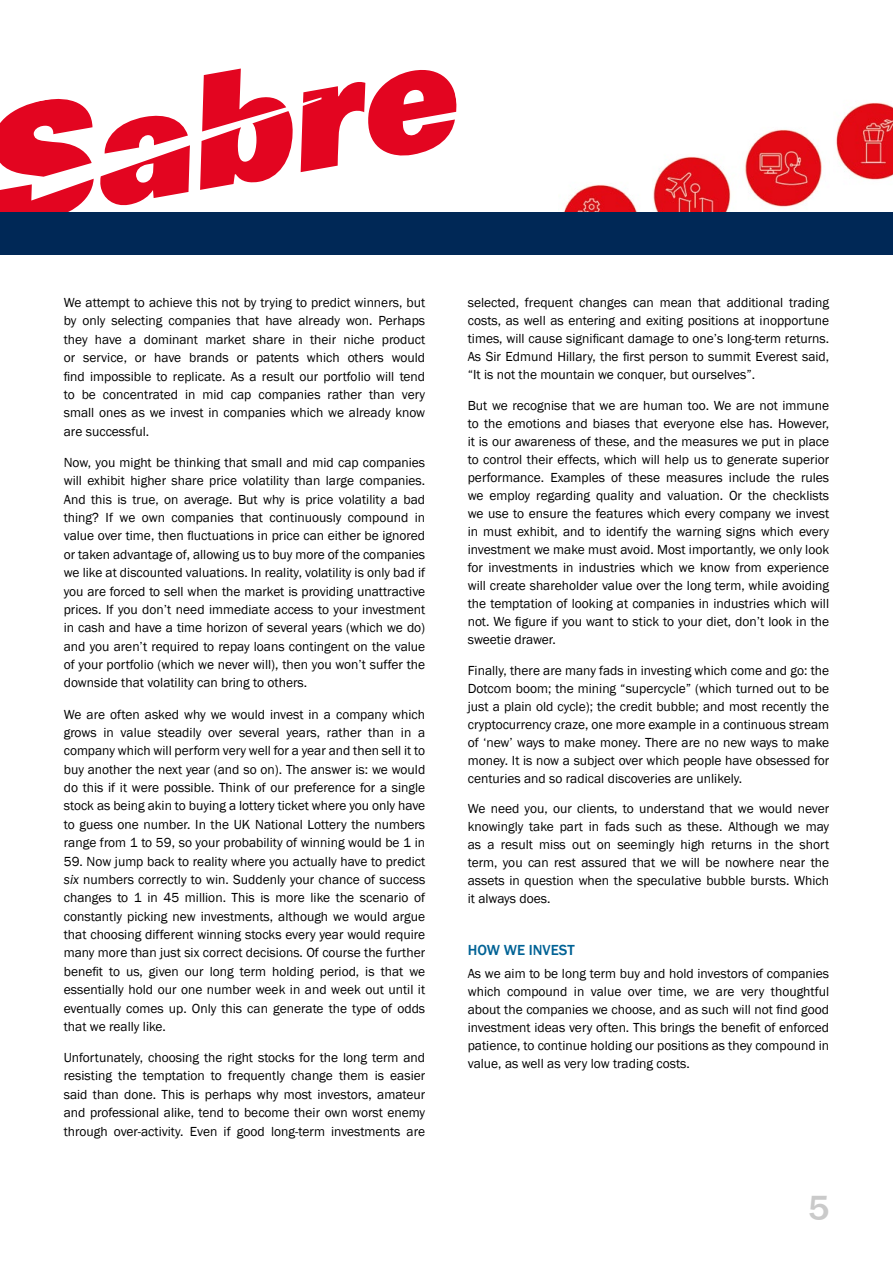
<style>
.page{position:relative;width:893px;height:1263px;background:#fff}
.page>*{position:absolute;margin:0;border:0;box-sizing:border-box;transform-origin:0 0}
.t1{font:500 36px "Franklin Gothic";color:#cacaca}
.t2{font:500 15px "Franklin Gothic";color:#006295}
.t3{font:13.5px/18.3px "Franklin Gothic";color:#000;text-align:justify}
.s1{font-style:italic}
</style>
<div class="page">
<svg style="left:301px;top:70px;width:156px;height:102px"></svg>
<svg style="left:0;top:98px;width:94px;height:115px"></svg>
<svg style="left:200px;top:69px;width:93px;height:121px"></svg>
<svg style="left:100px;top:115px;width:90px;height:91px"></svg>
<img style="left:836px;top:102px;width:57px;height:78px">
<img style="left:642px;top:156px;width:96px;height:57px">
<img style="left:558px;top:184px;width:84px;height:29px">
<img style="left:738px;top:129px;width:91px;height:84px">
<div style="left:0;top:213px;width:893px;height:42px;background:#002856"></div>
<p class="t3" style="left:64px;top:294px;width:363px">We attempt to achieve this not by trying to predict winners, but by only selecting companies that have already won. Perhaps they have a dominant market share in their niche product or service, or have brands or patents which others would find impossible to replicate. As a result our portfolio will tend to be concentrated in mid cap companies rather than very small ones as we invest in companies which we already know are successful.</p>
<p class="t3" style="left:64px;top:453px;width:363px">Now, you might be thinking that small and mid cap companies will exhibit higher share price volatility than large companies.<br>And this is true, on average. But why is price volatility a bad thing? If we own companies that continuously compound in value over time, then fluctuations in price can either be ignored or taken advantage of, allowing us to buy more of the companies we like at discounted valuations. In reality, volatility is only bad if you are forced to sell when the market is providing unattractive prices. If you don’t need immediate access to your investment in cash and have a time horizon of several years (which we do) and you aren’t required to repay loans contingent on the value of your portfolio (which we never will), then you won’t suffer the downside that volatility can bring to others.</p>
<p class="t3" style="left:64px;top:705px;width:363px">We are often asked why we would invest in a company which grows in value steadily over several years, rather than in a company which will perform very well for a year and then sell it to buy another the next year (and so on). The answer is: we would do this if it were possible. Think of our preference for a single stock as being akin to buying a lottery ticket where you only have to guess one number. In the UK National Lottery the numbers range from 1 to 59, so your probability of winning would be 1 in</p>
<p class="t3" style="left:64px;top:852px;width:363px">59. Now jump back to reality where you actually have to predict <span class="s1">six</span> numbers correctly to win. Suddenly your chance of success changes to 1 in 45 million. This is more like the scenario of constantly picking new investments, although we would argue that choosing different winning stocks every year would require many more than just six correct decisions. Of course the further benefit to us, given our long term holding period, is that we essentially hold our one number week in and week out until it eventually comes up. Only this can generate the type of odds that we really like.</p>
<p class="t3" style="left:64px;top:1049px;width:363px">Unfortunately, choosing the right stocks for the long term and resisting the temptation to frequently change them is easier said than done. This is perhaps why most investors, amateur and professional alike, tend to become their own worst enemy through over-activity. Even if good long-term investments are</p>
<p class="t3" style="left:468px;top:294px;width:363px">selected, frequent changes can mean that additional trading costs, as well as entering and exiting positions at inopportune times, will cause significant damage to one’s long-term returns.<br>As Sir Edmund Hillary, the first person to summit Everest said, “It is not the mountain we conquer, but ourselves”.</p>
<p class="t3" style="left:468px;top:397px;width:363px">But we recognise that we are human too. We are not immune to the emotions and biases that everyone else has. However, it is our awareness of these, and the measures we put in place to control their effects, which will help us to generate superior performance. Examples of these measures include the rules we employ regarding quality and valuation. Or the checklists we use to ensure the features which every company we invest in must exhibit, and to identify the warning signs which every investment we make must avoid. Most importantly, we only look for investments in industries which we know from experience will create shareholder value over the long term, while avoiding the temptation of looking at companies in industries which will not. We figure if you want to stick to your diet, don’t look in the sweetie drawer.</p>
<p class="t3" style="left:468px;top:661px;width:363px">Finally, there are many fads in investing which come and go: the Dotcom boom; the mining “supercycle” (which turned out to be just a plain old cycle); the credit bubble; and most recently the cryptocurrency craze, one more example in a continuous stream of ‘new’ ways to make money. There are no new ways to make money. It is now a subject over which people have obsessed for centuries and so radical discoveries are unlikely.</p>
<p class="t3" style="left:468px;top:800px;width:363px">We need you, our clients, to understand that we would never knowingly take part in fads such as these. Although we may as a result miss out on seemingly high returns in the short term, you can rest assured that we will be nowhere near the assets in question when the speculative bubble bursts. Which it always does.</p>
<p class="t2" style="left:468px;top:941px;width:108px">HOW WE INVEST</p>
<p class="t3" style="left:468px;top:964px;width:363px">As we aim to be long term buy and hold investors of companies which compound in value over time, we are very thoughtful about the companies we choose, and as such will not find good investment ideas very often. This brings the benefit of enforced patience, to continue holding our positions as they compound in value, as well as very low trading costs.</p>
<h1 class="t1" style="left:808px;top:1186px;width:23px">5</h1>
</div>
